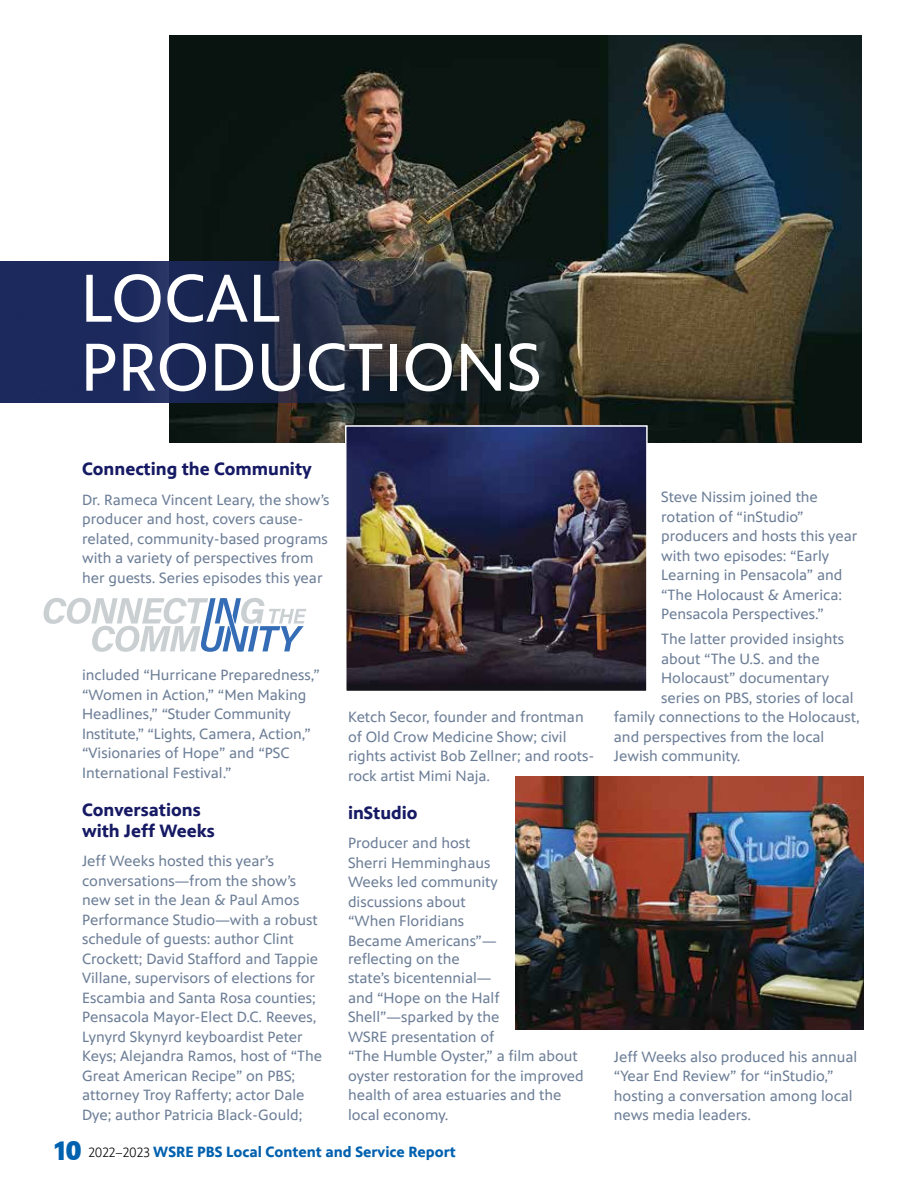
<style>
.page{position:relative;width:918px;height:1188px;background:#fff}
.page>*{position:absolute;margin:0;border:0;box-sizing:border-box;transform-origin:0 0}
.t1{font:69px/69px "PBS Sans";color:#fff}
.t2{font:700 18px/21px "PBS Sans";color:#161a64}
.t3{font:15px/19.5px "PBS Sans";color:#6c7e97}
.t4{font:700 15px "PBS Sans";color:#0061af}
.s1{font-weight:900;font-size:27px}
.s2{font-weight:300;font-size:13.5px;color:#000}
</style>
<div class="page">
<img style="left:170px;top:36px;width:692px;height:406px">
<img style="left:0;top:262px;width:556px;height:140px">
<img style="left:516px;top:777px;width:348px;height:253px">
<img style="left:348px;top:428px;width:297px;height:261px">
<div style="left:345px;top:425px;width:303px;height:267px;border:2px solid #fff"></div>
<svg style="left:44px;top:598px;width:262px;height:54px"></svg>
<h1 class="t1" style="left:80px;top:264px;width:463px">LOCAL<br>PRODUCTIONS</h1>
<p class="t2" style="left:82px;top:459px;width:231px">Connecting the Community</p>
<p class="t3" style="left:82px;top:490px;width:249px">Dr. Rameca Vincent Leary, the show’s producer and host, covers cause&shy;related, community-based programs with a variety of perspectives from her guests. Series episodes this year</p>
<p class="t3" style="left:82px;top:666px;width:239px">included “Hurricane Preparedness,” “Women in Action,” “Men Making Headlines,” “Studer Community Institute,” “Lights, Camera, Action,” “Visionaries of Hope” and “PSC International Festival.”</p>
<p class="t2" style="left:82px;top:799px;width:134px">Conversations with Jeff Weeks</p>
<p class="t3" style="left:82px;top:851px;width:242px">Jeff Weeks hosted this year’s conversations—from the show’s new set in the Jean &amp; Paul Amos Performance Studio—with a robust schedule of guests: author Clint Crockett; David Stafford and Tappie Villane, supervisors of elections for Escambia and Santa Rosa counties; Pensacola Mayor-Elect D.C. Reeves, Lynyrd Skynyrd keyboardist Peter Keys; Alejandra Ramos, host of “The Great American Recipe” on PBS; attorney Troy Rafferty; actor Dale Dye; author Patricia Black-Gould;</p>
<p class="t3" style="left:348px;top:708px;width:248px">Ketch Secor, founder and frontman of Old Crow Medicine Show; civil rights activist Bob Zellner; and roots&shy;rock artist Mimi Naja.</p>
<p class="t2" style="left:348px;top:802px;width:71px">inStudio</p>
<p class="t3" style="left:348px;top:833px;width:151px">Producer and host<br>Sherri Hemminghaus<br>Weeks led community discussions about “When Floridians<br>Became Americans”—</p>
<p class="t3" style="left:348px;top:949px;width:237px">reflecting on the<br>state’s bicentennial—<br>and “Hope on the Half<br>Shell”—sparked by the<br>WSRE presentation of<br>“The Humble Oyster,” a film about oyster restoration for the improved health of area estuaries and the local economy.</p>
<p class="t4" style="left:54px;top:1143px;width:403px"><span class="s1">10</span> <span class="s2">2022–2023</span> WSRE PBS Local Content and Service Report</p>
<p class="t3" style="left:661px;top:488px;width:198px">Steve Nissim joined the rotation of “inStudio” producers and hosts this year with two episodes: “Early<br>Learning in Pensacola” and “The Holocaust &amp; America:<br>Pensacola Perspectives.”</p>
<p class="t3" style="left:661px;top:630px;width:184px">The latter provided insights</p>
<p class="t3" style="left:661px;top:649px;width:160px">about “The U.S. and the</p>
<p class="t3" style="left:661px;top:669px;width:169px">Holocaust” documentary</p>
<p class="t3" style="left:661px;top:688px;width:194px">series on PBS, stories of local</p>
<p class="t3" style="left:614px;top:708px;width:247px">family connections to the Holocaust,</p>
<p class="t3" style="left:614px;top:727px;width:212px">and perspectives from the local</p>
<p class="t3" style="left:614px;top:747px;width:128px">Jewish community.</p>
<p class="t3" style="left:614px;top:1047px;width:245px">Jeff Weeks also produced his annual “Year End Review” for “inStudio,” hosting a conversation among local news media leaders.</p>
</div>
